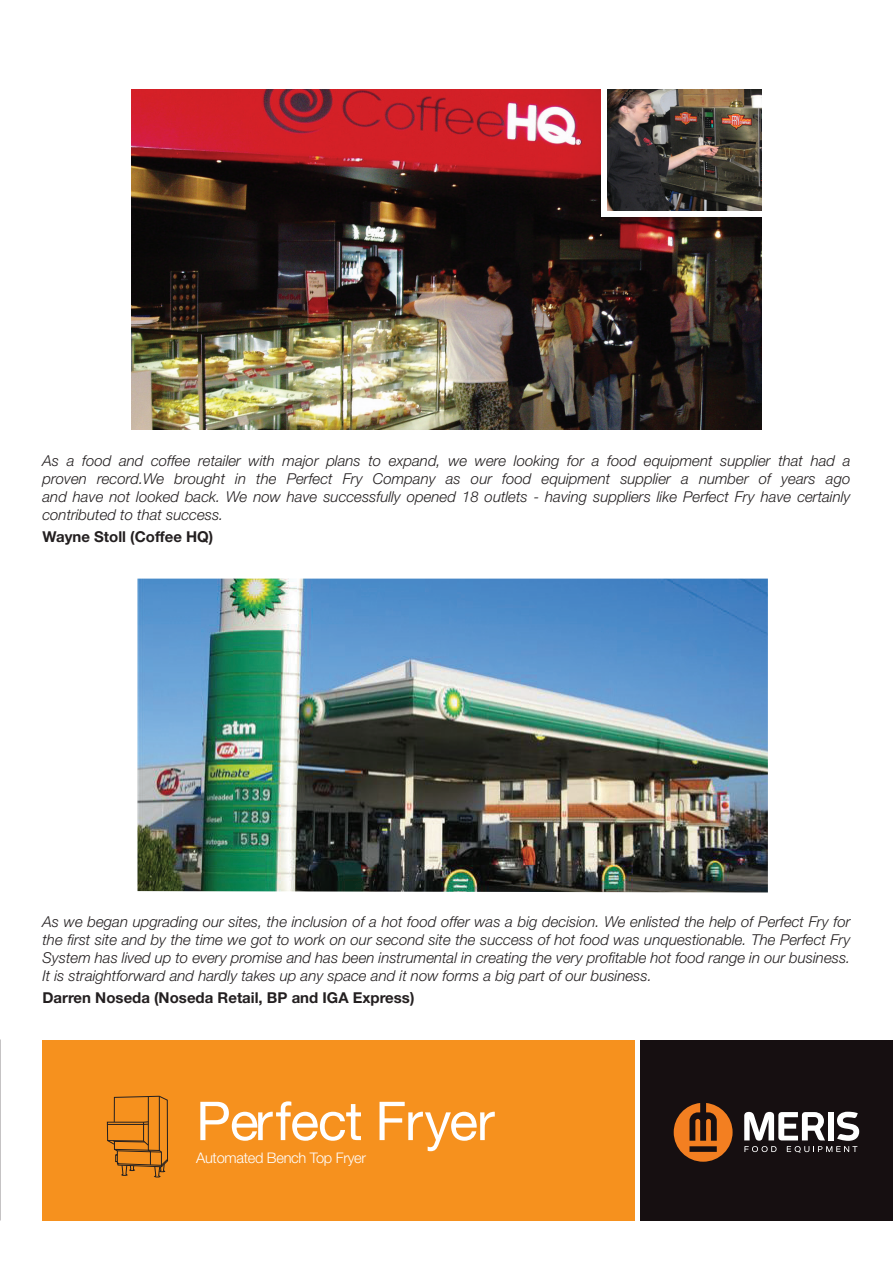
<style>
.page{position:relative;width:893px;height:1263px;background:#fff}
.page>*{position:absolute;margin:0;border:0;box-sizing:border-box;transform-origin:0 0}
.t1{font:53.7px "Helvetica Neue";letter-spacing:-.02em;color:#fff}
.Body_Copy{font:italic 300 15px/18px "Helvetica Neue";color:#231f20;text-align:justify}
.Body_Copy-2{font:700 15px "Helvetica Neue";color:#231f20}
.t2{font:300 14.7px "Helvetica Neue";letter-spacing:-.02em;color:#fff}
</style>
<div class="page">
<img style="left:137px;top:579px;width:631px;height:313px">
<img style="left:132px;top:90px;width:629px;height:340px">
<img style="left:607px;top:90px;width:154px;height:121px">
<div style="left:601px;top:211px;width:176px;height:5px;background:#fff"></div>
<div style="left:601px;top:70px;width:6px;height:145px;background:#fff"></div>
<div style="left:43px;top:1039px;width:592px;height:181px;background:#f6911e"></div>
<div style="left:641px;top:1039px;width:252px;height:181px;background:#160f11"></div>
<svg style="left:674px;top:1103px;width:59px;height:59px"></svg>
<svg style="left:744px;top:1112px;width:115px;height:40px"></svg>
<svg style="left:107px;top:1096px;width:61px;height:81px"></svg>
<p class="Body_Copy" style="left:43px;top:451px;width:809px">As a food and coffee retailer with major plans to expand, we were looking for a food equipment supplier that had a proven record.We brought in the Perfect Fry Company as our food equipment supplier a number of years ago and have not looked back. We now have successfully opened 18 outlets - having suppliers like Perfect Fry have certainly contributed to that success.</p>
<p class="Body_Copy-2" style="left:43px;top:527px;width:172px">Wayne Stoll (Coffee HQ)</p>
<p class="Body_Copy" style="left:43px;top:913px;width:809px">As we began upgrading our sites, the inclusion of a hot food offer was a big decision. We enlisted the help of Perfect Fry for the first site and by the time we got to work on our second site the success of hot food was unquestionable. The Perfect Fry System has lived up to every promise and has been instrumental in creating the very profitable hot food range in our business.<br>It is straightforward and hardly takes up any space and it now forms a big part of our business.</p>
<p class="Body_Copy-2" style="left:43px;top:989px;width:373px">Darren Noseda (Noseda Retail, BP and IGA Express)</p>
<p class="t1" style="left:196px;top:1089px;width:300px">Perfect Fryer</p>
<p class="t2" style="left:196px;top:1148px;width:171px">Automated Bench Top Fryer</p>
</div>
